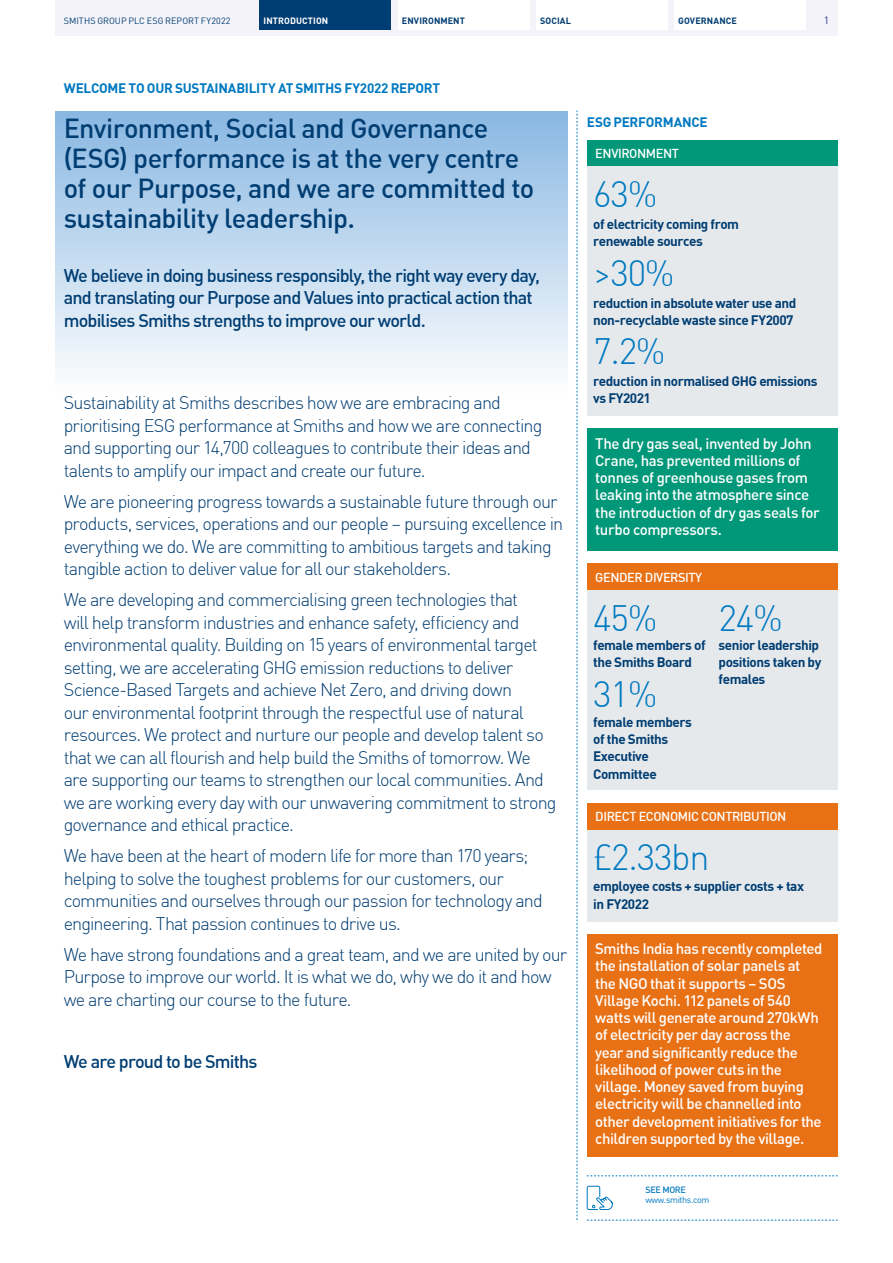
<style>
.page{position:relative;width:893px;height:1263px;background:#fff}
.page>*{position:absolute;margin:0;border:0;box-sizing:border-box;transform-origin:0 0}
.t1{font:300 36px "DIN";letter-spacing:-.035em;color:#0079c1}
.t2{font:500 27px/30px "DIN";letter-spacing:-.025em;color:#003d72}
.t3{font:300 18px/22.5px "DIN";letter-spacing:-.05em;color:#003d72}
.t4{font:500 18px/22.5px "DIN";letter-spacing:-.045em;color:#003d72}
.t5{font:500 15px/17.2px "DIN";letter-spacing:-.03em;color:#fff}
.t6{font:700 13.5px/17.2px "DIN";letter-spacing:-.035em;color:#003d72}
.t7{font:700 13.5px "DIN";letter-spacing:-.02em;color:#0079c1}
.t8{font:500 12.75px "DIN";letter-spacing:-.035em;color:#fff}
.t9{font:10.5px "DIN";color:#283583}
.t10{font:9px "DIN";letter-spacing:.005em;color:#003d72}
.t11{font:700 9px "DIN";letter-spacing:.01em;color:#003d72}
.t12{font:9px "DIN";letter-spacing:-.04em;color:#0079c1}
.t13{font:700 9px "DIN";letter-spacing:.01em;color:#fff}
.t14{font:500 9px "DIN";letter-spacing:-.04em;color:#0079c1}
</style>
<div class="page">
<svg style="left:577px;top:111px;width:1px;height:1109px"></svg>
<div style="left:587px;top:140px;width:251px;height:27px;background:#009878"></div>
<div style="left:587px;top:803px;width:251px;height:27px;background:#e87116"></div>
<div style="left:587px;top:563px;width:251px;height:27px;background:#e87116"></div>
<div style="left:55px;top:111px;width:513px;height:284px;background:linear-gradient(to bottom,#89b7e2,#fefefe)"></div>
<div style="left:587px;top:429px;width:251px;height:122px;background:#009878"></div>
<div style="left:587px;top:934px;width:251px;height:223px;background:#e87116"></div>
<div style="left:55px;top:0;width:783px;height:36px;background:#f4f3fa"></div>
<div style="left:259px;top:0;width:132px;height:30px;background:#003d72"></div>
<div style="left:398px;top:0;width:131px;height:30px;background:#fff"></div>
<div style="left:536px;top:0;width:132px;height:30px;background:#fff"></div>
<div style="left:674px;top:0;width:132px;height:30px;background:#fff"></div>
<svg style="left:587px;top:1175px;width:251px;height:1px"></svg>
<svg style="left:587px;top:1220px;width:251px;height:1px"></svg>
<svg style="left:586px;top:1185px;width:27px;height:25px"></svg>
<div style="left:587px;top:167px;width:251px;height:249px;background:#e5e9ec"></div>
<div style="left:587px;top:590px;width:251px;height:200px;background:#e5e9ec"></div>
<div style="left:587px;top:830px;width:251px;height:91px;background:#e5e9ec"></div>
<p class="t10" style="left:64px;top:15px;width:168px">SMITHS GROUP PLC ESG REPORT FY2022</p>
<p class="t13" style="left:264px;top:15px;width:66px">INTRODUCTION</p>
<p class="t11" style="left:402px;top:15px;width:65px">ENVIRONMENT</p>
<p class="t11" style="left:540px;top:15px;width:33px">SOCIAL</p>
<p class="t11" style="left:678px;top:15px;width:60px">GOVERNANCE</p>
<p class="t9" style="left:824px;top:14px;width:7px">1</p>
<p class="t7" style="left:64px;top:80px;width:378px">WELCOME TO OUR SUSTAINABILITY AT SMITHS FY2022 REPORT</p>
<h2 class="t2" style="left:64px;top:112px;width:472px">Environment, Social and Governance (ESG) performance is at the very centre of our Purpose, and we are committed to sustainability leadership.</h2>
<p class="t4" style="left:64px;top:263px;width:478px">We believe in doing business responsibly, the right way every day, and translating our Purpose and Values into practical action that mobilises Smiths strengths to improve our world.</p>
<p class="t3" style="left:64px;top:391px;width:480px">Sustainability at Smiths describes how we are embracing and prioritising ESG performance at Smiths and how we are connecting and supporting our 14,700 colleagues to contribute their ideas and talents to amplify our impact and create our future.</p>
<p class="t3" style="left:64px;top:490px;width:501px">We are pioneering progress towards a sustainable future through our products, services, operations and our people – pursuing excellence in everything we do. We are committing to ambitious targets and taking tangible action to deliver value for all our stakeholders.</p>
<p class="t3" style="left:64px;top:588px;width:494px">We are developing and commercialising green technologies that<br>will help transform industries and enhance safety, efficiency and environmental quality. Building on 15 years of environmental target setting, we are accelerating GHG emission reductions to deliver Science-Based Targets and achieve Net Zero, and driving down<br>our environmental footprint through the respectful use of natural resources. We protect and nurture our people and develop talent so that we can all flourish and help build the Smiths of tomorrow. We are supporting our teams to strengthen our local communities. And we are working every day with our unwavering commitment to strong governance and ethical practice.</p>
<p class="t3" style="left:64px;top:844px;width:481px">We have been at the heart of modern life for more than 170 years; helping to solve the toughest problems for our customers, our communities and ourselves through our passion for technology and engineering. That passion continues to drive us.</p>
<p class="t3" style="left:64px;top:943px;width:505px">We have strong foundations and a great team, and we are united by our<br>Purpose to improve our world. It is what we do, why we do it and how we are charting our course to the future.</p>
<p class="t4" style="left:64px;top:1049px;width:195px">We are proud to be Smiths</p>
<p class="t7" style="left:587px;top:114px;width:122px">ESG PERFORMANCE</p>
<p class="t8" style="left:595px;top:145px;width:85px">ENVIRONMENT</p>
<h1 class="t1" style="left:593px;top:172px;width:66px">63%</h1>
<p class="t6" style="left:593px;top:214px;width:147px">of electricity coming from renewable sources</p>
<h1 class="t1" style="left:593px;top:251px;width:83px">&gt;30%</h1>
<p class="t6" style="left:593px;top:293px;width:205px">reduction in absolute water use and non-recyclable waste since FY2007</p>
<h1 class="t1" style="left:593px;top:329px;width:74px">7.2%</h1>
<p class="t6" style="left:593px;top:372px;width:226px">reduction in normalised GHG emissions vs FY2021</p>
<p class="t5" style="left:595px;top:434px;width:226px">The dry gas seal, invented by John<br>Crane, has prevented millions of tonnes of greenhouse gases from leaking into the atmosphere since the introduction of dry gas seals for turbo compressors.</p>
<p class="t8" style="left:595px;top:569px;width:108px">GENDER DIVERSITY</p>
<h1 class="t1" style="left:593px;top:595px;width:66px">45%</h1>
<p class="t6" style="left:593px;top:636px;width:114px">female members of the Smiths Board</p>
<h1 class="t1" style="left:593px;top:672px;width:66px">31%</h1>
<p class="t6" style="left:593px;top:713px;width:100px">female members of the Smiths<br>Executive<br>Committee</p>
<h1 class="t1" style="left:719px;top:595px;width:66px">24%</h1>
<p class="t6" style="left:719px;top:636px;width:104px">senior leadership positions taken by females</p>
<p class="t8" style="left:595px;top:808px;width:193px">DIRECT ECONOMIC CONTRIBUTION</p>
<h1 class="t1" style="left:593px;top:835px;width:118px">£2.33bn</h1>
<p class="t6" style="left:593px;top:877px;width:212px">employee costs + supplier costs + tax in FY2022</p>
<p class="t5" style="left:595px;top:939px;width:229px">Smiths India has recently completed the installation of solar panels at the NGO that it supports – SOS Village Kochi. 112 panels of 540 watts will generate around 270kWh of electricity per day across the year and significantly reduce the likelihood of power cuts in the village. Money saved from buying electricity will be channelled into other development initiatives for the children supported by the village.</p>
<p class="t14" style="left:645px;top:1184px;width:42px">SEE MORE</p>
<p class="t12" style="left:645px;top:1194px;width:66px">www.smiths.com</p>
</div>
